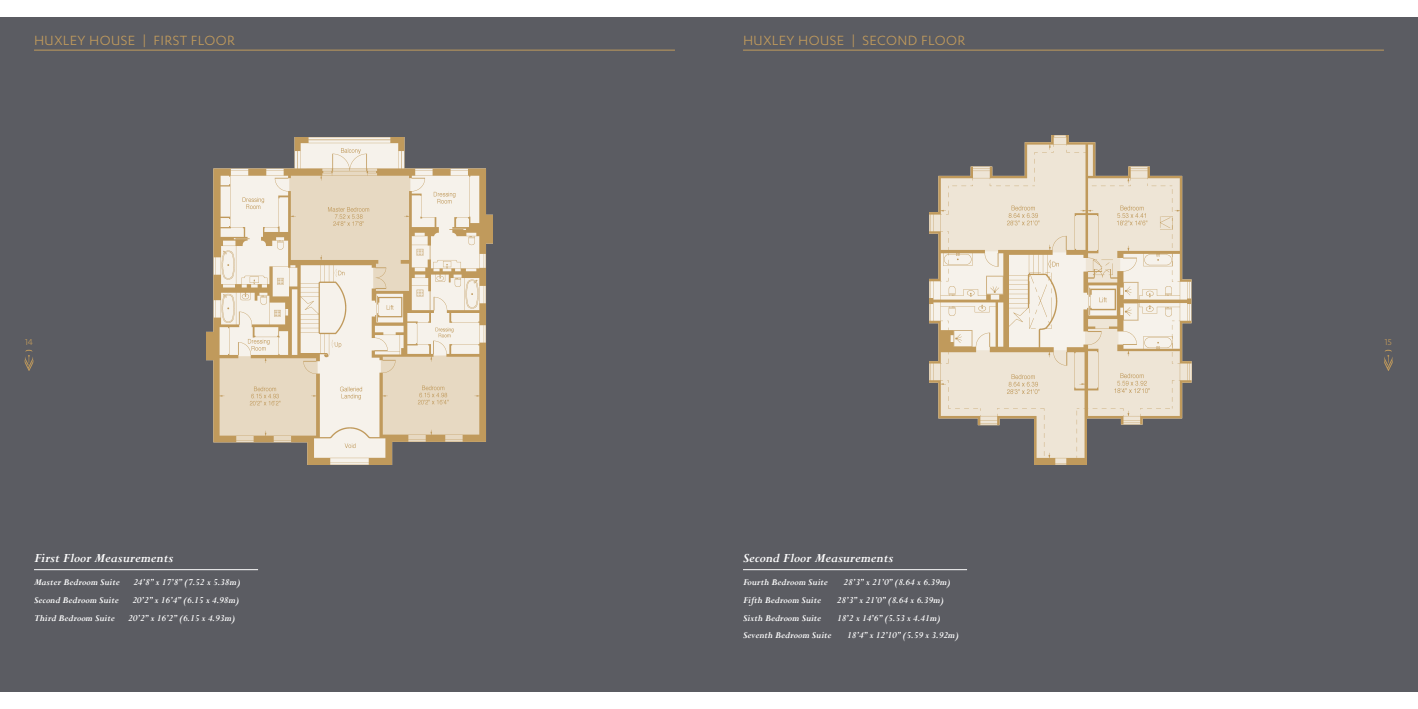
<style>
.page{position:relative;width:1418px;height:709px;background:#fff}
.page>*{position:absolute;margin:0;border:0;box-sizing:border-box;transform-origin:0 0}
.t1{font:15.5px "Karbon";letter-spacing:.025em;color:#c09a5c}
.t2{font:italic 700 14px "Perpetua";color:#fff}
.t3{font:italic 700 10px "Perpetua";color:#fff}
.t4{font:9.9px "Karbon";color:#c09a5c}
</style>
<div class="page">
<div style="left:0;top:17px;width:1417px;height:675px;background:#5b5c62"></div>
<svg style="left:1384px;top:350px;width:9px;height:21px"></svg>
<svg style="left:24px;top:350px;width:10px;height:21px"></svg>
<hr style="left:743px;top:50px;width:640px;height:1px;background:#c09a5c">
<hr style="left:34px;top:50px;width:641px;height:1px;background:#c09a5c">
<img style="left:206px;top:137px;width:286px;height:328px">
<img style="left:929px;top:175px;width:262px;height:142px">
<svg style="left:216px;top:356px;width:101px;height:86px;background:#e2d0b5"></svg>
<svg style="left:379px;top:355px;width:103px;height:87px;background:#e1d0b4"></svg>
<svg style="left:289px;top:169px;width:121px;height:122px;background:#e4d5bb"></svg>
<svg style="left:929px;top:317px;width:262px;height:148px"></svg>
<svg style="left:929px;top:135px;width:251px;height:148px"></svg>
<hr style="left:34px;top:569px;width:224px;height:1px;background:#fff">
<hr style="left:743px;top:569px;width:224px;height:1px;background:#fff">
<h1 class="t1" style="left:34px;top:33px;width:202px">HUXLEY HOUSE | FIRST FLOOR</h1>
<h1 class="t1" style="left:743px;top:33px;width:223px">HUXLEY HOUSE | SECOND FLOOR</h1>
<p class="t4" style="left:25px;top:337px;width:9px">14</p>
<p class="t4" style="left:1384px;top:337px;width:8px">15</p>
<h2 class="t2" style="left:34px;top:553px;width:141px">First Floor Measurements</h2>
<p class="t3" style="left:34px;top:579px;width:87px">Master Bedroom Suite</p>
<p class="t3" style="left:133px;top:579px;width:109px">24’8” x 17’8” (7.52 x 5.38m)</p>
<p class="t3" style="left:34px;top:596px;width:86px">Second Bedroom Suite</p>
<p class="t3" style="left:132px;top:596px;width:109px">20’2” x 16’4” (6.15 x 4.98m)</p>
<p class="t3" style="left:34px;top:614px;width:82px">Third Bedroom Suite</p>
<p class="t3" style="left:128px;top:614px;width:109px">20’2” x 16’2” (6.15 x 4.93m)</p>
<h2 class="t2" style="left:743px;top:553px;width:152px">Second Floor Measurements</h2>
<p class="t3" style="left:743px;top:579px;width:86px">Fourth Bedroom Suite</p>
<p class="t3" style="left:843px;top:579px;width:109px">28’3” x 21’0” (8.64 x 6.39m)</p>
<p class="t3" style="left:743px;top:596px;width:80px">Fifth Bedroom Suite</p>
<p class="t3" style="left:837px;top:596px;width:109px">28’3” x 21’0” (8.64 x 6.39m)</p>
<p class="t3" style="left:743px;top:614px;width:80px">Sixth Bedroom Suite</p>
<p class="t3" style="left:837px;top:614px;width:105px">18’2 x 14’6” (5.53 x 4.41m)</p>
<p class="t3" style="left:743px;top:632px;width:90px">Seventh Bedroom Suite</p>
<p class="t3" style="left:847px;top:632px;width:113px">18’4” x 12’10” (5.59 x 3.92m)</p>
</div>
